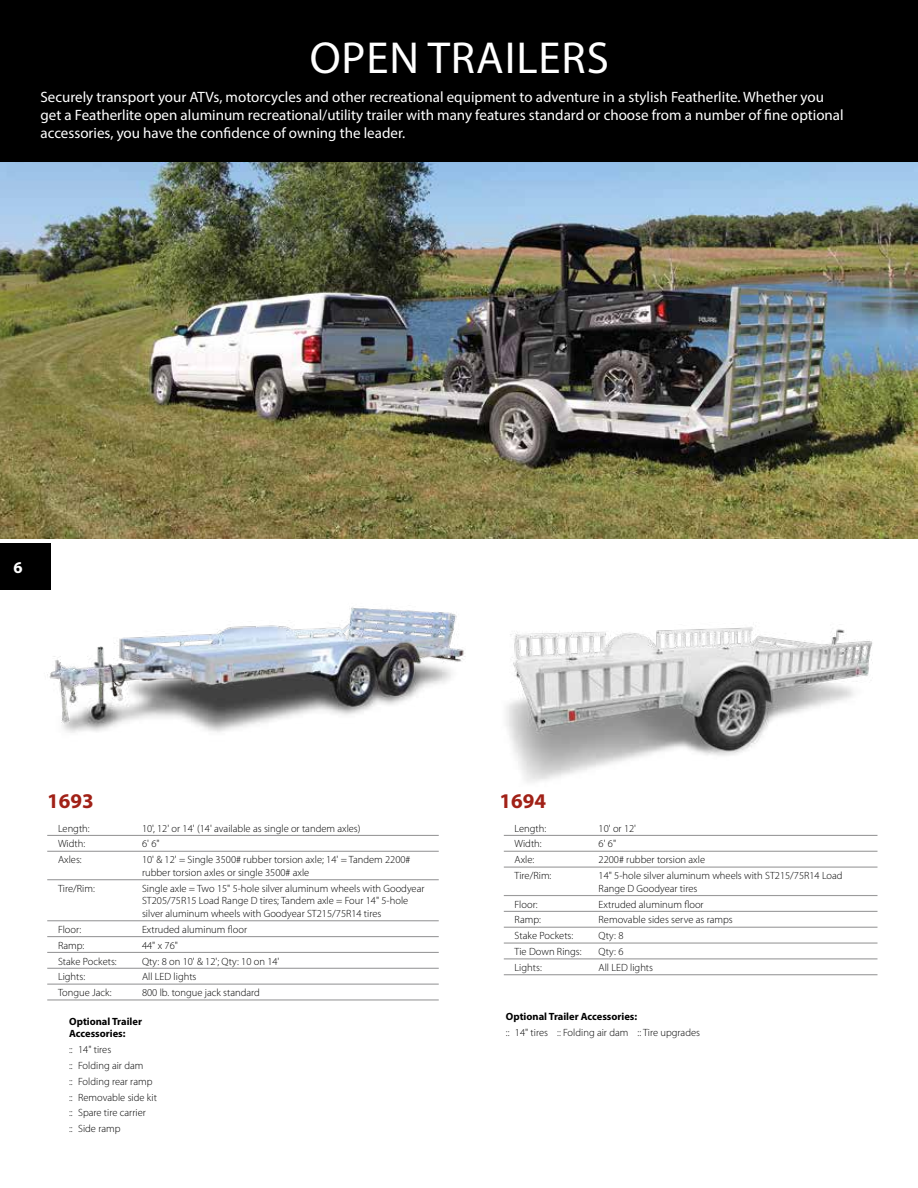
<style>
.page{position:relative;width:918px;height:1188px;background:#fff}
.page>*{position:absolute;margin:0;border:0;box-sizing:border-box;transform-origin:0 0}
.t1{font:45px "Myriad Pro";letter-spacing:.02em;color:#fff}
.t2{font:700 21px "Myriad Pro";color:#a12117}
.t3{font:700 16.5px "Myriad Pro";color:#fff}
.t4{font:15px/18px "Myriad Pro";color:#fff}
.t5{font:300 10.5px/15.9px "Myriad Pro";color:#000}
.t6{font:700 10.5px/12.6px "Myriad Pro";color:#000}
</style>
<div class="page">
<img style="left:0;top:162px;width:918px;height:376px">
<div style="left:0;top:0;width:918px;height:162px;background:#000"></div>
<hr style="left:504px;top:835px;width:374px;height:1px;background:#9b9b9c">
<hr style="left:504px;top:851px;width:374px;height:1px;background:#9b9b9c">
<hr style="left:504px;top:867px;width:374px;height:1px;background:#9b9b9c">
<hr style="left:504px;top:895px;width:374px;height:1px;background:#9b9b9c">
<hr style="left:504px;top:911px;width:374px;height:1px;background:#9b9b9c">
<hr style="left:504px;top:927px;width:374px;height:1px;background:#9b9b9c">
<hr style="left:504px;top:942px;width:374px;height:2px;background:#9b9b9c">
<hr style="left:504px;top:958px;width:374px;height:1px;background:#9b9b9c">
<hr style="left:504px;top:974px;width:374px;height:1px;background:#9b9b9c">
<hr style="left:47px;top:835px;width:392px;height:1px;background:#9b9b9c">
<hr style="left:47px;top:851px;width:392px;height:1px;background:#9b9b9c">
<hr style="left:47px;top:879px;width:392px;height:1px;background:#9b9b9c">
<hr style="left:47px;top:920px;width:392px;height:1px;background:#9b9b9c">
<hr style="left:47px;top:936px;width:392px;height:1px;background:#9b9b9c">
<hr style="left:47px;top:952px;width:392px;height:1px;background:#9b9b9c">
<hr style="left:47px;top:968px;width:392px;height:1px;background:#9b9b9c">
<hr style="left:47px;top:984px;width:392px;height:1px;background:#9b9b9c">
<hr style="left:47px;top:999px;width:392px;height:2px;background:#9b9b9c">
<img style="left:47px;top:607px;width:418px;height:126px">
<img style="left:506px;top:627px;width:367px;height:155px">
<div style="left:0;top:544px;width:51px;height:46px;background:#000"></div>
<h1 class="t1" style="left:310px;top:31px;width:301px">OPEN TRAILERS</h1>
<p class="t4" style="left:40px;top:88px;width:805px">Securely transport your ATVs, motorcycles and other recreational equipment to adventure in a stylish Featherlite. Whether you get a Featherlite open aluminum recreational/utility trailer with many features standard or choose from a number of fine optional accessories, you have the confidence of owning the leader.</p>
<h3 class="t3" style="left:14px;top:556px;width:11px">6</h3>
<h2 class="t2" style="left:47px;top:787px;width:48px">1693</h2>
<p class="t5" style="left:58px;top:820px;width:33px">Length:</p>
<p class="t5" style="left:142px;top:820px;width:220px">10', 12' or 14' (14' available as single or tandem axles)</p>
<p class="t5" style="left:58px;top:836px;width:29px">Width:</p>
<p class="t5" style="left:142px;top:836px;width:19px">6' 6"</p>
<p class="t5" style="left:58px;top:852px;width:25px">Axles:</p>
<p class="t5" style="left:142px;top:853px;width:270px;line-height:12.6px">10' &amp; 12' = Single 3500# rubber torsion axle; 14' = Tandem 2200# rubber torsion axles or single 3500# axle</p>
<p class="t5" style="left:58px;top:880px;width:38px">Tire/Rim:</p>
<p class="t5" style="left:142px;top:882px;width:284px;line-height:12.6px">Single axle = Two 15" 5-hole silver aluminum wheels with Goodyear<br>ST205/75R15 Load Range D tires; Tandem axle = Four 14" 5-hole silver aluminum wheels with Goodyear ST215/75R14 tires</p>
<p class="t5" style="left:58px;top:921px;width:25px">Floor:</p>
<p class="t5" style="left:142px;top:921px;width:107px">Extruded aluminum floor</p>
<p class="t5" style="left:58px;top:937px;width:28px">Ramp:</p>
<p class="t5" style="left:142px;top:937px;width:37px">44" x 76"</p>
<p class="t5" style="left:58px;top:953px;width:60px">Stake Pockets:</p>
<p class="t5" style="left:142px;top:953px;width:139px">Qty: 8 on 10' &amp; 12'; Qty: 10 on 14'</p>
<p class="t5" style="left:58px;top:969px;width:29px">Lights:</p>
<p class="t5" style="left:142px;top:969px;width:56px">All LED lights</p>
<p class="t5" style="left:58px;top:985px;width:55px">Tongue Jack:</p>
<p class="t5" style="left:142px;top:985px;width:119px">800 lb. tongue jack standard</p>
<p class="t6" style="left:69px;top:1014px;width:74px">Optional Trailer<br>Accessories:</p>
<p class="t5" style="left:69px;top:1041px;width:89px">:: 14" tires<br>:: Folding air dam<br>:: Folding rear ramp :: Removable side kit :: Spare tire carrier<br>:: Side ramp</p>
<h2 class="t2" style="left:500px;top:787px;width:48px">1694</h2>
<p class="t5" style="left:515px;top:820px;width:33px">Length:</p>
<p class="t5" style="left:599px;top:820px;width:39px">10' or 12'</p>
<p class="t5" style="left:515px;top:836px;width:29px">Width:</p>
<p class="t5" style="left:599px;top:836px;width:19px">6' 6"</p>
<p class="t5" style="left:515px;top:852px;width:21px">Axle:</p>
<p class="t5" style="left:599px;top:852px;width:108px">2200# rubber torsion axle</p>
<p class="t5" style="left:515px;top:868px;width:38px">Tire/Rim:</p>
<p class="t5" style="left:599px;top:869px;width:246px;line-height:12.6px">14" 5-hole silver aluminum wheels with ST215/75R14 Load<br>Range D Goodyear tires</p>
<p class="t5" style="left:515px;top:896px;width:25px">Floor:</p>
<p class="t5" style="left:599px;top:896px;width:107px">Extruded aluminum floor</p>
<p class="t5" style="left:515px;top:912px;width:28px">Ramp:</p>
<p class="t5" style="left:599px;top:912px;width:136px">Removable sides serve as ramps</p>
<p class="t5" style="left:515px;top:928px;width:60px">Stake Pockets:</p>
<p class="t5" style="left:599px;top:928px;width:26px">Qty: 8</p>
<p class="t5" style="left:515px;top:944px;width:69px">Tie Down Rings:</p>
<p class="t5" style="left:599px;top:944px;width:26px">Qty: 6</p>
<p class="t5" style="left:515px;top:959px;width:29px">Lights:</p>
<p class="t5" style="left:599px;top:959px;width:56px">All LED lights</p>
<p class="t6" style="left:506px;top:1010px;width:133px">Optional Trailer Accessories:</p>
<p class="t5" style="left:506px;top:1024px;width:196px">:: 14" tires :: Folding air dam :: Tire upgrades</p>
</div>
